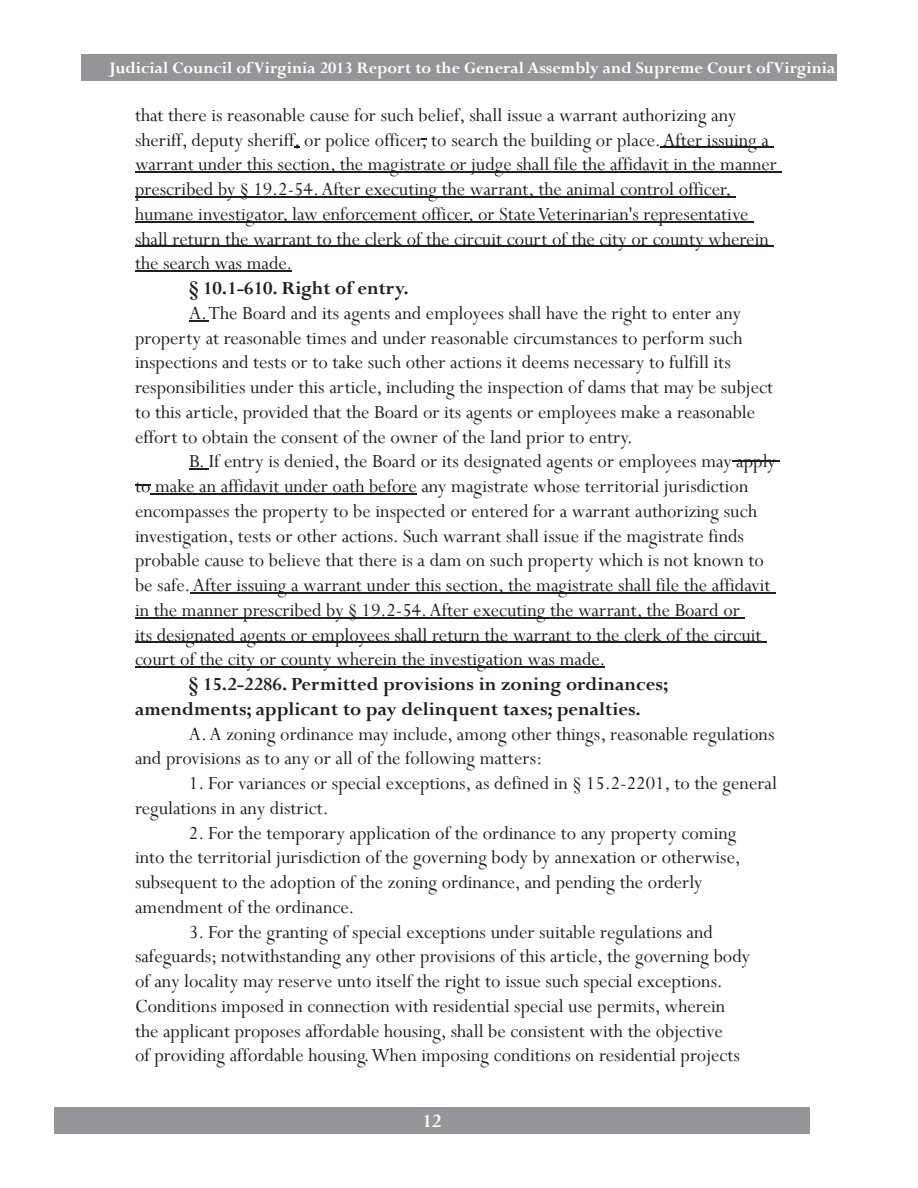
<style>
.page{position:relative;width:918px;height:1188px;background:#fff}
.page>*{position:absolute;margin:0;border:0;box-sizing:border-box;transform-origin:0 0}
.t1{font:700 21px "Perpetua";color:#fff}
.t2{font:20.7px/24.8px "Perpetua";color:#231f20}
.t3{font:700 20.7px/24.8px "Perpetua";color:#231f20}
.t4{font:700 18px "Perpetua";color:#fff}
</style>
<div class="page">
<div style="left:54px;top:1107px;width:756px;height:27px;background:#939598"></div>
<div style="left:81px;top:54px;width:756px;height:27px;background:#939598"></div>
<hr style="left:660px;top:147px;width:114px;height:1px;background:#231f20">
<hr style="left:135px;top:171px;width:647px;height:2px;background:#231f20">
<hr style="left:135px;top:196px;width:600px;height:1px;background:#231f20">
<hr style="left:135px;top:221px;width:618px;height:1px;background:#231f20">
<hr style="left:135px;top:246px;width:639px;height:1px;background:#231f20">
<hr style="left:135px;top:270px;width:157px;height:2px;background:#231f20">
<svg style="left:189px;top:320px;width:20px;height:1px"></svg>
<hr style="left:189px;top:468px;width:20px;height:2px;background:#231f20">
<hr style="left:150px;top:493px;width:267px;height:1px;background:#231f20">
<hr style="left:190px;top:592px;width:585px;height:1px;background:#231f20">
<hr style="left:135px;top:617px;width:610px;height:1px;background:#231f20">
<hr style="left:135px;top:642px;width:631px;height:1px;background:#231f20">
<hr style="left:135px;top:666px;width:470px;height:2px;background:#231f20">
<hr style="left:732px;top:460px;width:47px;height:1px;background:#231f20">
<svg style="left:135px;top:485px;width:15px;height:1px"></svg>
<p class="t4" style="left:109px;top:57px;width:728px">Judicial Council of Virginia 2013 Report to the General Assembly and Supreme Court of Virginia</p>
<p class="t2" style="left:135px;top:102px;width:644px">that there is reasonable cause for such belief, shall issue a warrant authorizing any sheriff, deputy sheriff, or police officer, to search the building or place . After issuing a warrant under this section, the magistrate or judge shall file the affidavit in the manner prescribed by § 19 .2-54 . After executing the warrant, the animal control officer, humane investigator, law enforcement officer, or State Veterinarian's representative shall return the warrant to the clerk of the circuit court of the city or county wherein the search was made .</p>
<p class="t3" style="left:189px;top:276px;width:221px">§ 10.1-610. Right of entry.</p>
<p class="t2" style="left:135px;top:300px;width:640px;text-indent:54px">A . The Board and its agents and employees shall have the right to enter any property at reasonable times and under reasonable circumstances to perform such inspections and tests or to take such other actions it deems necessary to fulfill its responsibilities under this article, including the inspection of dams that may be subject to this article, provided that the Board or its agents or employees make a reasonable effort to obtain the consent of the owner of the land prior to entry .</p>
<p class="t2" style="left:135px;top:449px;width:642px;text-indent:54px">B . If entry is denied, the Board or its designated agents or employees may apply to make an affidavit under oath before any magistrate whose territorial jurisdiction encompasses the property to be inspected or entered for a warrant authorizing such investigation, tests or other actions . Such warrant shall issue if the magistrate finds probable cause to believe that there is a dam on such property which is not known to be safe . After issuing a warrant under this section, the magistrate shall file the affidavit in the manner prescribed by § 19 .2-54 . After executing the warrant, the Board or<br>its designated agents or employees shall return the warrant to the clerk of the circuit court of the city or county wherein the investigation was made .</p>
<p class="t3" style="left:135px;top:672px;width:535px;text-indent:54px">§ 15.2-2286. Permitted provisions in zoning ordinances; amendments; applicant to pay delinquent taxes; penalties.</p>
<p class="t2" style="left:135px;top:721px;width:641px;text-indent:54px">A . A zoning ordinance may include, among other things, reasonable regulations and provisions as to any or all of the following matters:</p>
<p class="t2" style="left:189px;top:770px;width:589px">1 . For variances or special exceptions, as defined in § 15 .2-2201, to the general</p>
<p class="t2" style="left:135px;top:795px;width:195px">regulations in any district .</p>
<p class="t2" style="left:189px;top:820px;width:549px">2 . For the temporary application of the ordinance to any property coming</p>
<p class="t2" style="left:135px;top:845px;width:607px">into the territorial jurisdiction of the governing body by annexation or otherwise,</p>
<p class="t2" style="left:135px;top:869px;width:569px">subsequent to the adoption of the zoning ordinance, and pending the orderly</p>
<p class="t2" style="left:135px;top:894px;width:221px">amendment of the ordinance .</p>
<p class="t2" style="left:189px;top:919px;width:525px">3 . For the granting of special exceptions under suitable regulations and</p>
<p class="t2" style="left:135px;top:944px;width:617px">safeguards; notwithstanding any other provisions of this article, the governing body</p>
<p class="t2" style="left:135px;top:968px;width:589px">of any locality may reserve unto itself the right to issue such special exceptions .</p>
<p class="t2" style="left:135px;top:993px;width:592px">Conditions imposed in connection with residential special use permits, wherein</p>
<p class="t2" style="left:135px;top:1018px;width:589px">the applicant proposes affordable housing, shall be consistent with the objective</p>
<p class="t2" style="left:135px;top:1043px;width:606px">of providing affordable housing . When imposing conditions on residential projects</p>
<p class="t1" style="left:422px;top:1108px;width:21px">12</p>
</div>
